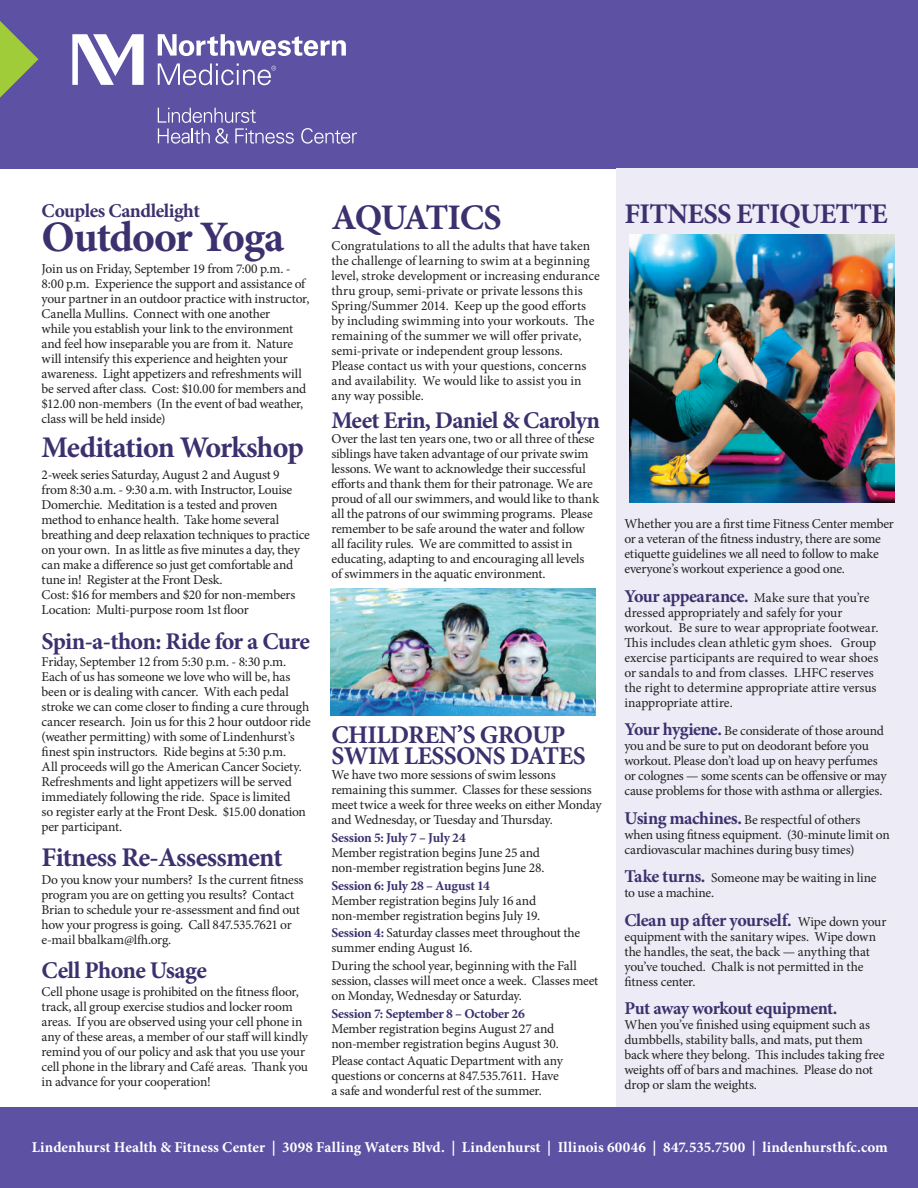
<style>
.page{position:relative;width:918px;height:1188px;background:#fff}
.page>*{position:absolute;margin:0;border:0;box-sizing:border-box;transform-origin:0 0}
.t1{font:700 43.5px "Minion Pro";letter-spacing:-.025em;color:#3d306e}
.t2{font:700 36px "Minion Pro";letter-spacing:-.035em;color:#3d306e}
.t3{font:700 30px "Minion Pro";letter-spacing:-.03em;color:#3d306e}
.t4{font:700 28.5px "Minion Pro";letter-spacing:-.025em;color:#3d306e}
.t5{font:700 27px "Minion Pro";letter-spacing:-.025em;color:#3d306e}
.t6{font:700 25.5px/21px "Minion Pro";letter-spacing:-.025em;color:#3d306e}
.t7{font:700 24px "Minion Pro";letter-spacing:-.03em;color:#3d306e}
.t8{font:700 19.5px "Minion Pro";letter-spacing:-.025em;color:#3d306e}
.t9{font:700 18px "Minion Pro";letter-spacing:-.03em;color:#3d306e}
.t10{font:700 15px "Minion Pro";letter-spacing:.005em;color:#fff}
.t11{font:13.5px/15px "Minion Pro";letter-spacing:-.015em;color:#231f20}
.t12{font:700 13.5px "Minion Pro";letter-spacing:-.02em;color:#3d306e}
.s1{font-weight:700;color:#3d306e}
.s2{font-weight:700;font-size:18px;color:#3d306e}
.s3{font-weight:400;font-size:13.5px;color:#231f20}
</style>
<div class="page">
<div style="left:0;top:0;width:918px;height:169px;background:#5c51a2"></div>
<svg style="left:0;top:21px;width:38px;height:77px"></svg>
<div style="left:0;top:1107px;width:918px;height:81px;background:#5c51a2"></div>
<div style="left:617px;top:169px;width:301px;height:938px;background:#edebf5"></div>
<svg style="left:158px;top:34px;width:188px;height:22px"></svg>
<svg style="left:72px;top:34px;width:72px;height:51px"></svg>
<svg style="left:158px;top:63px;width:118px;height:22px"></svg>
<svg style="left:301px;top:128px;width:56px;height:16px"></svg>
<svg style="left:158px;top:108px;width:136px;height:36px"></svg>
<img style="left:630px;top:234px;width:264px;height:268px">
<img style="left:330px;top:588px;width:265px;height:128px">
<h3 class="t8" style="left:42px;top:197px;width:160px">Couples Candlelight</h3>
<h1 class="t1" style="left:42px;top:207px;width:244px">Outdoor Yoga</h1>
<p class="t11" style="left:42px;top:261px;width:269px">Join us on Friday, September 19 from 7:00 p.m. - 8:00 p.m. Experience the support and assistance of your partner in an outdoor practice with instructor, Canella Mullins. Connect with one another<br>while you establish your link to the environment and feel how inseparable you are from it. Nature will intensify this experience and heighten your awareness. Light appetizers and refreshments will be served after class. Cost: $10.00 for members and $12.00 non-members (In the event of bad weather, class will be held inside)</p>
<h3 class="t3" style="left:42px;top:427px;width:264px">Meditation Workshop</h3>
<p class="t11" style="left:42px;top:467px;width:270px">2-week series Saturday, August 2 and August 9<br>from 8:30 a.m. - 9:30 a.m. with Instructor, Louise Domerchie. Meditation is a tested and proven method to enhance health. Take home several breathing and deep relaxation techniques to practice on your own. In as little as five minutes a day, they can make a difference so just get comfortable and tune in! Register at the Front Desk.<br>Cost: $16 for members and $20 for non-members Location: Multi-purpose room 1st floor</p>
<h3 class="t7" style="left:42px;top:624px;width:270px">Spin-a-thon: Ride for a Cure</h3>
<p class="t11" style="left:42px;top:655px;width:271px">Friday, September 12 from 5:30 p.m. - 8:30 p.m.<br>Each of us has someone we love who will be, has been or is dealing with cancer. With each pedal stroke we can come closer to finding a cure through cancer research. Join us for this 2 hour outdoor ride (weather permitting) with some of Lindenhurst’s finest spin instructors. Ride begins at 5:30 p.m.<br>All proceeds will go the American Cancer Society.<br>Refreshments and light appetizers will be served immediately following the ride. Space is limited<br>so register early at the Front Desk. $15.00 donation per participant.</p>
<h3 class="t5" style="left:42px;top:838px;width:243px">Fitness Re-Assessment</h3>
<p class="t11" style="left:42px;top:872px;width:263px">Do you know your numbers? Is the current fitness program you are on getting you results? Contact Brian to schedule your re-assessment and find out how your progress is going. Call 847.535.7621 or e-mail bbalkam@lfh.org.</p>
<h3 class="t7" style="left:42px;top:954px;width:167px">Cell Phone Usage</h3>
<p class="t11" style="left:42px;top:984px;width:268px">Cell phone usage is prohibited on the fitness floor, track, all group exercise studios and locker room areas. If you are observed using your cell phone in any of these areas, a member of our staff will kindly remind you of our policy and ask that you use your cell phone in the library and Café areas. Thank you in advance for your cooperation!</p>
<h2 class="t2" style="left:332px;top:192px;width:172px">AQUATICS</h2>
<p class="t11" style="left:332px;top:239px;width:270px">Congratulations to all the adults that have taken the challenge of learning to swim at a beginning level, stroke development or increasing endurance thru group, semi-private or private lessons this Spring/Summer 2014. Keep up the good efforts by including swimming into your workouts. The remaining of the summer we will offer private, semi-private or independent group lessons.<br>Please contact us with your questions, concerns and availability. We would like to assist you in any way possible.</p>
<h3 class="t7" style="left:332px;top:404px;width:270px">Meet Erin, Daniel &amp; Carolyn</h3>
<p class="t11" style="left:332px;top:431px;width:269px">Over the last ten years one, two or all three of these siblings have taken advantage of our private swim lessons. We want to acknowledge their successful efforts and thank them for their patronage. We are proud of all our swimmers, and would like to thank all the patrons of our swimming programs. Please remember to be safe around the water and follow all facility rules. We are committed to assist in educating, adapting to and encouraging all levels<br>of swimmers in the aquatic environment.</p>
<h3 class="t6" style="left:332px;top:724px;width:256px">CHILDREN’S GROUP<br>SWIM LESSONS DATES</h3>
<p class="t11" style="left:332px;top:767px;width:272px">We have two more sessions of swim lessons remaining this summer. Classes for these sessions meet twice a week for three weeks on either Monday and Wednesday, or Tuesday and Thursday.</p>
<p class="t12" style="left:332px;top:828px;width:136px">Session 5: July 7 – July 24</p>
<p class="t11" style="left:332px;top:845px;width:214px">Member registration begins June 25 and non-member registration begins June 28.</p>
<p class="t12" style="left:332px;top:876px;width:160px">Session 6: July 28 – August 14</p>
<p class="t11" style="left:332px;top:893px;width:210px">Member registration begins July 16 and non-member registration begins July 19.</p>
<p class="t11" style="left:332px;top:926px;width:250px"><span class="s1">Session 4:</span> Saturday classes meet throughout the summer ending August 16.</p>
<p class="t11" style="left:332px;top:958px;width:268px">During the school year, beginning with the Fall session, classes will meet once a week. Classes meet on Monday, Wednesday or Saturday.</p>
<p class="t12" style="left:332px;top:1004px;width:195px">Session 7: September 8 – October 26</p>
<p class="t11" style="left:332px;top:1021px;width:229px">Member registration begins August 27 and non-member registration begins August 30.</p>
<p class="t11" style="left:332px;top:1054px;width:233px">Please contact Aquatic Department with any questions or concerns at 847.535.7611. Have a safe and wonderful rest of the summer.</p>
<h3 class="t4" style="left:624px;top:194px;width:265px">FITNESS ETIQUETTE</h3>
<p class="t11" style="left:624px;top:517px;width:271px">Whether you are a first time Fitness Center member or a veteran of the fitness industry, there are some etiquette guidelines we all need to follow to make everyone’s workout experience a good one.</p>
<p class="t11" style="left:624px;top:590px;width:256px"><span class="s2">Your appearance.</span> Make sure that you’re dressed appropriately and safely for your workout. Be sure to wear appropriate footwear.<br>This includes clean athletic gym shoes. Group exercise participants are required to wear shoes or sandals to and from classes. LHFC reserves the right to determine appropriate attire versus inappropriate attire.</p>
<p class="t11" style="left:624px;top:724px;width:264px"><span class="s2">Your hygiene.</span> Be considerate of those around you and be sure to put on deodorant before you workout. Please don’t load up on heavy perfumes or colognes — some scents can be offensive or may cause problems for those with asthma or allergies.</p>
<p class="t11" style="left:624px;top:812px;width:267px"><span class="s2">Using machines.</span> Be respectful of others when using fitness equipment. (30-minute limit on cardiovascular machines during busy times)</p>
<p class="t11" style="left:624px;top:871px;width:254px"><span class="s2">Take turns.</span> Someone may be waiting in line to use a machine.</p>
<h3 class="t9" style="left:624px;top:908px;width:264px">Clean up after yourself. <span class="s3">Wipe down your</span></h3>
<p class="t11" style="left:624px;top:929px;width:253px">equipment with the sanitary wipes. Wipe down the handles, the seat, the back — anything that you’ve touched. Chalk is not permitted in the fitness center.</p>
<h3 class="t9" style="left:624px;top:996px;width:215px">Put away workout equipment.</h3>
<p class="t11" style="left:624px;top:1018px;width:262px">When you’ve finished using equipment such as dumbbells, stability balls, and mats, put them back where they belong. This includes taking free weights off of bars and machines. Please do not drop or slam the weights.</p>
<p class="t10" style="left:32px;top:1136px;width:858px">Lindenhurst Health &amp; Fitness Center | 3098 Falling Waters Blvd. | Lindenhurst | Illinois 60046 | 847.535.7500 | lindenhursthfc.com</p>
</div>
